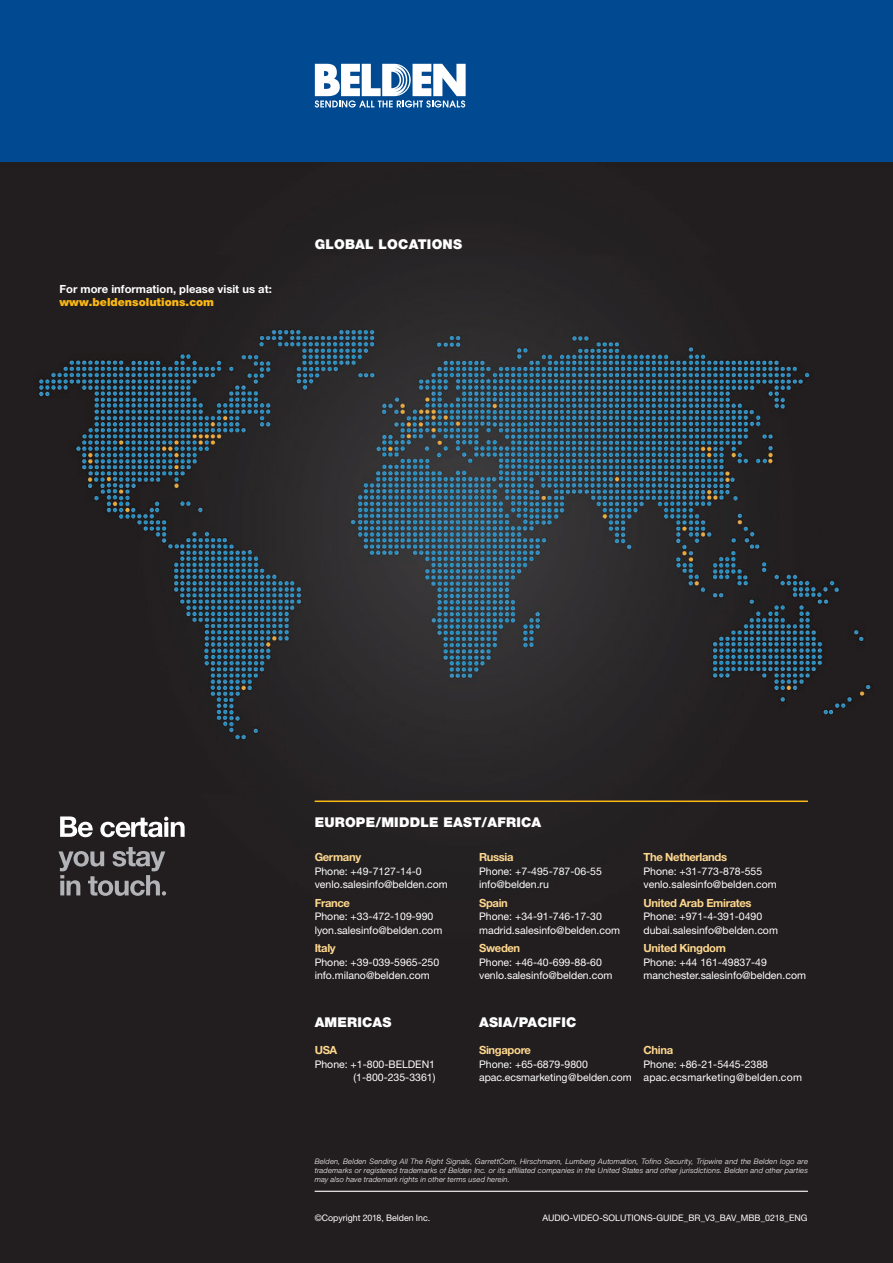
<style>
.page{position:relative;width:893px;height:1263px;background:#fff}
.page>*{position:absolute;margin:0;border:0;box-sizing:border-box;transform-origin:0 0}
.t1{font:900 13.5px "Helvetica Neue";letter-spacing:.015em;color:#fff}
.t2{font:700 11.25px "Helvetica Neue";letter-spacing:-.03em;color:#fed88f}
.t3{font:700 11.25px "Helvetica Neue";color:#fff}
.t4{font:900 11.25px "Helvetica Neue";color:#fcb814}
.t5{font:10.5px/13.5px "Helvetica Neue";color:#fff}
.t6{font:9px "Helvetica Neue";color:#fff}
.t7{font:italic 300 7.5px/9px "Helvetica Neue";letter-spacing:.02em;color:#fff;text-align:justify}
</style>
<div class="page">
<img style="left:0;top:162px;width:893px;height:1101px">
<hr style="left:315px;top:800px;width:493px;height:2px;background:#fcb814">
<div style="left:0;top:0;width:893px;height:162px;background:#014990"></div>
<svg style="left:315px;top:64px;width:151px;height:44px"></svg>
<hr style="left:315px;top:1191px;width:493px;height:1px;background:#fff">
<svg style="left:60px;top:816px;width:125px;height:21px"></svg>
<svg style="left:58px;top:847px;width:108px;height:49px;background:#524f51"></svg>
<p class="t3" style="left:60px;top:282px;width:214px">For more information, please visit us at:</p>
<p class="t4" style="left:60px;top:295px;width:156px">www.beldensolutions.com</p>
<p class="t1" style="left:315px;top:236px;width:149px">GLOBAL LOCATIONS</p>
<p class="t1" style="left:315px;top:814px;width:228px">EUROPE/MIDDLE EAST/AFRICA</p>
<p class="t2" style="left:315px;top:850px;width:48px">Germany</p>
<p class="t5" style="left:315px;top:864px;width:135px">Phone: +49-7127-14-0 venlo.salesinfo@belden.com</p>
<p class="t2" style="left:315px;top:896px;width:37px">France</p>
<p class="t5" style="left:315px;top:909px;width:129px">Phone: +33-472-109-990 lyon.salesinfo@belden.com</p>
<p class="t2" style="left:315px;top:941px;width:23px">Italy</p>
<p class="t5" style="left:315px;top:955px;width:126px">Phone: +39-039-5965-250 info.milano@belden.com</p>
<p class="t2" style="left:479px;top:850px;width:36px">Russia</p>
<p class="t5" style="left:479px;top:864px;width:124px">Phone: +7-495-787-06-55 info@belden.ru</p>
<p class="t2" style="left:479px;top:896px;width:30px">Spain</p>
<p class="t5" style="left:479px;top:909px;width:143px">Phone: +34-91-746-17-30 madrid.salesinfo@belden.com</p>
<p class="t2" style="left:479px;top:941px;width:43px">Sweden</p>
<p class="t5" style="left:479px;top:955px;width:135px">Phone: +46-40-699-88-60 venlo.salesinfo@belden.com</p>
<p class="t2" style="left:643px;top:850px;width:85px">The Netherlands</p>
<p class="t5" style="left:643px;top:864px;width:135px">Phone: +31-773-878-555 venlo.salesinfo@belden.com</p>
<p class="t2" style="left:643px;top:896px;width:110px">United Arab Emirates</p>
<p class="t5" style="left:643px;top:909px;width:136px">Phone: +971-4-391-0490 dubai.salesinfo@belden.com</p>
<p class="t2" style="left:643px;top:941px;width:84px">United Kingdom</p>
<p class="t5" style="left:643px;top:955px;width:164px">Phone: +44 161-49837-49 manchester.salesinfo@belden.com</p>
<p class="t1" style="left:315px;top:1014px;width:78px">AMERICAS</p>
<p class="t1" style="left:479px;top:1014px;width:99px">ASIA/PACIFIC</p>
<p class="t2" style="left:315px;top:1043px;width:24px">USA</p>
<p class="t5" style="left:315px;top:1057px;width:122px;text-align:right">Phone: +1-800-BELDEN1 (1-800-235-3361)</p>
<p class="t2" style="left:479px;top:1043px;width:53px">Singapore</p>
<p class="t5" style="left:479px;top:1057px;width:154px">Phone: +65-6879-9800 apac.ecsmarketing@belden.com</p>
<p class="t2" style="left:643px;top:1043px;width:31px">China</p>
<p class="t5" style="left:643px;top:1057px;width:160px">Phone: +86-21-5445-2388 apac.ecsmarketing@belden.com</p>
<p class="t7" style="left:315px;top:1157px;width:495px">Belden, Belden Sending All The Right Signals, GarrettCom, Hirschmann, Lumberg Automation, Tofino Security, Tripwire and the Belden logo are trademarks or registered trademarks of Belden Inc. or its affiliated companies in the United States and other jurisdictions. Belden and other parties may also have trademark rights in other terms used herein.</p>
<p class="t6" style="left:315px;top:1212px;width:117px">©Copyright 2018, Belden Inc.</p>
<p class="t6" style="left:542px;top:1212px;width:267px">AUDIO-VIDEO-SOLUTIONS-GUIDE_BR_V3_BAV_MBB_0218_ENG</p>
</div>
